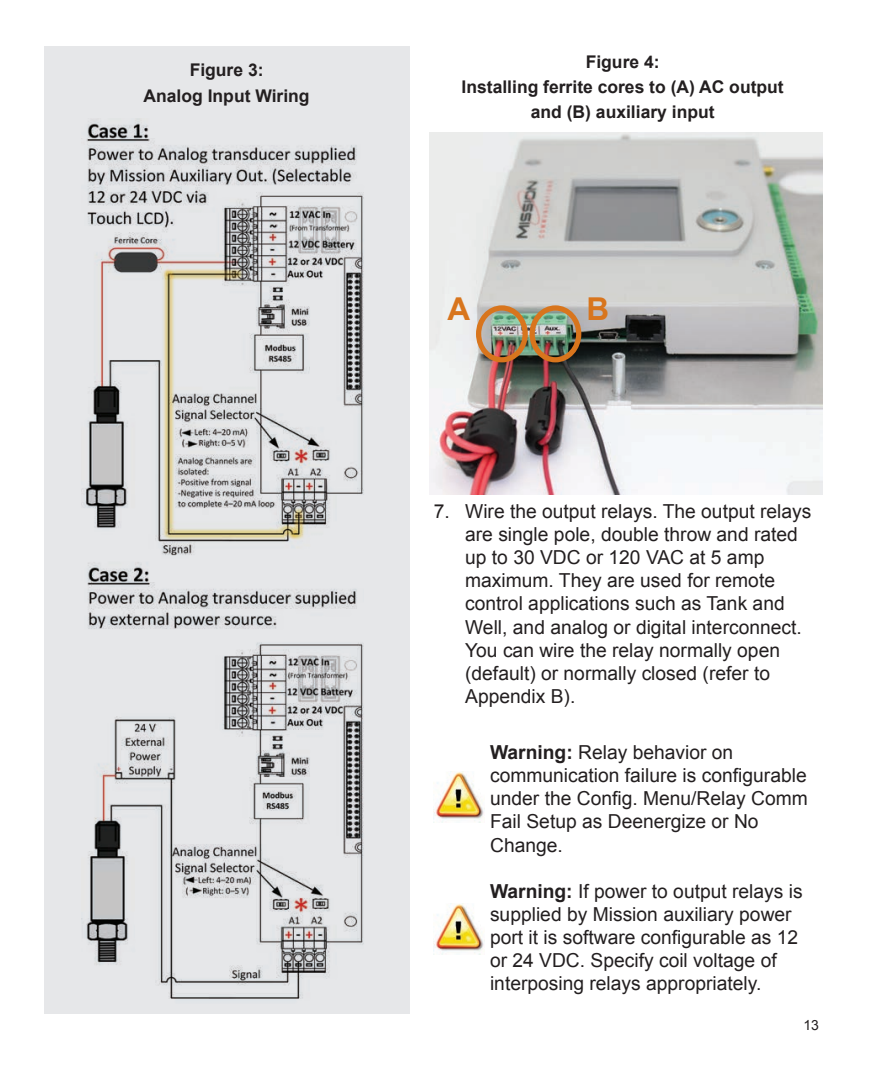
<style>
.page{position:relative;width:882px;height:1071px;background:#fff}
.page>*{position:absolute;margin:0;border:0;box-sizing:border-box;transform-origin:0 0}
.t1{font:700 31.5px "Arial";color:#d8751d}
.t2{font:19.25px/23.1px "Arial";color:#231f20}
.t3{font:700 17.5px/25.2px "Arial";color:#231f20;text-align:center}
.t4{font:14px "Arial";color:#231f20}
.s1{font-weight:700}
</style>
<div class="page">
<img style="left:429px;top:133px;width:393px;height:361px">
<div style="left:44px;top:46px;width:366px;height:967px;background:#e6e7e9"></div>
<img style="left:434px;top:772px;width:51px;height:51px">
<img style="left:434px;top:904px;width:51px;height:51px">
<div style="left:476px;top:305px;width:52px;height:57px;border:5px solid #d8751d;border-radius:50%"></div>
<div style="left:530px;top:305px;width:51px;height:57px;border:5px solid #d8751d;border-radius:50%"></div>
<img style="left:82px;top:119px;width:282px;height:880px">
<p class="t3" style="left:144px;top:58px;width:168px">Figure 3:<br>Analog Input Wiring</p>
<p class="t3" style="left:462px;top:49px;width:324px">Figure 4:<br>Installing ferrite cores to (A) AC output and (B) auxiliary input</p>
<h1 class="t1" style="left:448px;top:288px;width:24px">A</h1>
<h1 class="t1" style="left:587px;top:288px;width:24px">B</h1>
<p class="t2" style="left:465px;top:500px;width:348px;text-indent:-31px">7. Wire the output relays. The output relays are single pole, double throw and rated up to 30 VDC or 120 VAC at 5 amp maximum. They are used for remote control applications such as Tank and Well, and analog or digital interconnect.<br>You can wire the relay normally open (default) or normally closed (refer to Appendix B).</p>
<p class="t2" style="left:490px;top:741px;width:319px"><span class="s1">Warning:</span> Relay behavior on communication failure is configurable under the Config. Menu/Relay Comm<br>Fail Setup as Deenergize or No<br>Change.</p>
<p class="t2" style="left:490px;top:880px;width:314px"><span class="s1">Warning:</span> If power to output relays is supplied by Mission auxiliary power port it is software configurable as 12 or 24 VDC. Specify coil voltage of interposing relays appropriately.</p>
<p class="t4" style="left:803px;top:1016px;width:17px">13</p>
</div>
